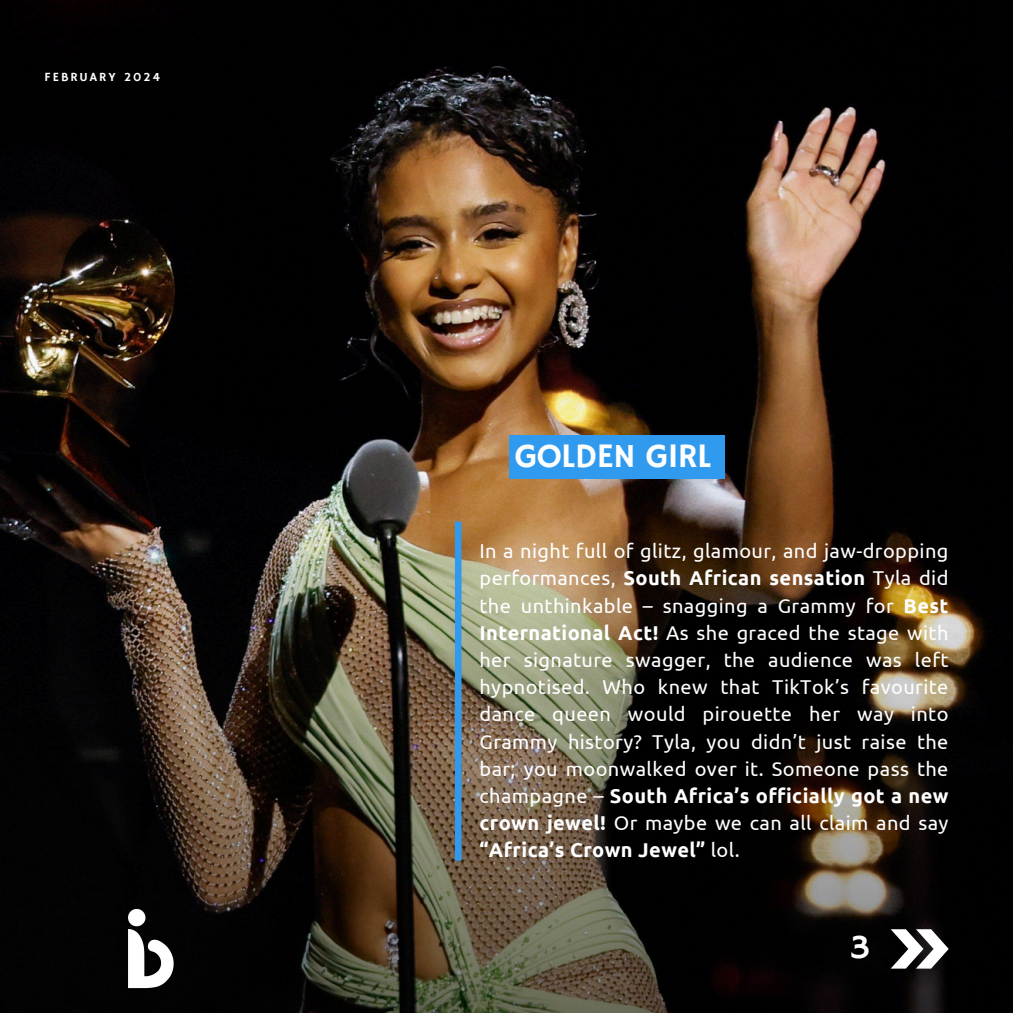
<style>
.page{position:relative;width:1013px;height:1013px;background:#fff}
.page>*{position:absolute;margin:0;border:0;box-sizing:border-box;transform-origin:0 0}
.t1{font:34.25px "Hammersmith One";letter-spacing:-.025em;color:#fff}
.t2{font:20px/27.2px "Ubuntu";letter-spacing:.02em;color:#fff;text-align:justify}
.t3{font:12.5px "Hammersmith One";letter-spacing:.16em;color:#fff}
.s1{font-weight:700}
</style>
<div class="page">
<img style="left:0;top:0;width:1012px;height:521px">
<img style="left:0;top:521px;width:1012px;height:491px">
<div style="left:510px;top:435px;width:214px;height:44px;background:#309aef"></div>
<div style="left:455px;top:521px;width:6px;height:339px;background:#309aef"></div>
<img style="left:101px;top:895px;width:92px;height:107px">
<svg style="left:890px;top:929px;width:58px;height:39px"></svg>
<p class="t3" style="left:45px;top:69px;width:117px">FEBRUARY 2024</p>
<p class="t1" style="left:514px;top:436px;width:198px">GOLDEN GIRL</p>
<h1 class="t2" style="left:479px;top:537px;width:470px">In a night full of glitz, glamour, and jaw-dropping performances, <span class="s1">South African sensation</span> Tyla did the unthinkable – snagging a Grammy for <span class="s1">Best International Act!</span> As she graced the stage with her signature swagger, the audience was left hypnotised. Who knew that TikTok’s favourite dance queen would pirouette her way into Grammy history? Tyla, you didn’t just raise the bar; you moonwalked over it. Someone pass the champagne – <span class="s1">South Africa’s officially got a new crown jewel!</span> Or maybe we can all claim and say <span class="s1">“Africa’s Crown Jewel”</span> lol.</h1>
<p class="t1" style="left:850px;top:927px;width:21px">3</p>
</div>
